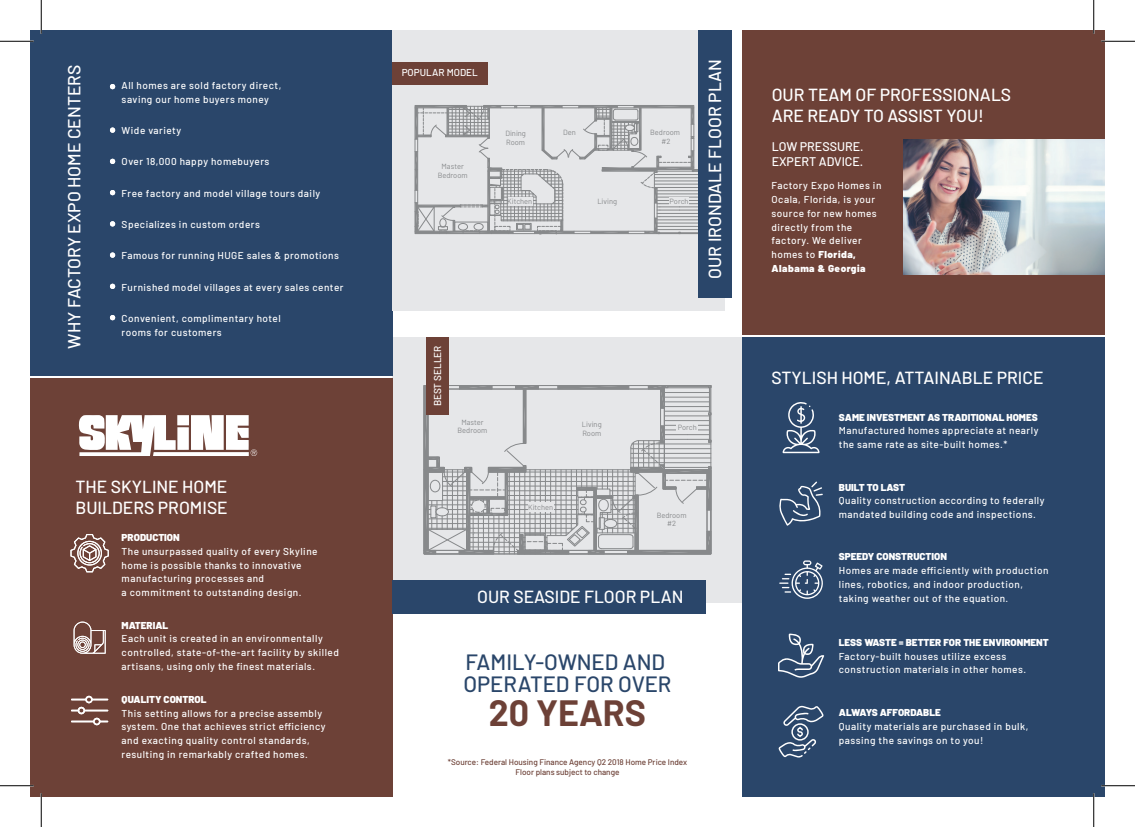
<style>
.page{position:relative;width:1135px;height:827px;background:#fff}
.page>*{position:absolute;margin:0;border:0;box-sizing:border-box;transform-origin:0 0}
.t1{font:700 35.75px "Barlow";color:#6d4137}
.t2{font:500 22.12px/22.1px "Barlow";color:#2a466a}
.t3{font:500 17.5px/21px "Barlow";color:#fff}
.t4{font:500 12.5px/15px "Barlow";color:#fff}
.t5{font:500 10px/13.8px "Barlow";letter-spacing:.05em;color:#fff}
.t6{font:900 10px "Barlow";color:#fff}
.t7{font:500 10px "Barlow";color:#fff}
.t8{font:500 8.12px/9.8px "Barlow";color:#6d4137;text-align:center}
.t9{font:7.5px/8.8px "Barlow";color:#87898b;text-align:center}
.s1{font-weight:900}
.s2{font-weight:700}
</style>
<div class="page">
<div style="left:392px;top:337px;width:351px;height:265px;background:#e6e7e9"></div>
<div style="left:743px;top:337px;width:362px;height:459px;background:#2a466a"></div>
<div style="left:743px;top:30px;width:362px;height:304px;background:#6d4137"></div>
<div style="left:30px;top:377px;width:362px;height:419px;background:#6d4137"></div>
<div style="left:30px;top:30px;width:362px;height:345px;background:#2a466a"></div>
<img style="left:903px;top:140px;width:202px;height:134px">
<svg style="left:110px;top:84px;width:5px;height:5px"></svg>
<svg style="left:110px;top:127px;width:5px;height:6px"></svg>
<svg style="left:110px;top:159px;width:5px;height:5px"></svg>
<svg style="left:110px;top:190px;width:5px;height:5px"></svg>
<svg style="left:110px;top:252px;width:5px;height:6px"></svg>
<svg style="left:110px;top:221px;width:5px;height:5px"></svg>
<svg style="left:110px;top:284px;width:5px;height:5px"></svg>
<svg style="left:110px;top:315px;width:5px;height:5px"></svg>
<div style="left:392px;top:580px;width:313px;height:33px;background:#2a466a"></div>
<svg style="left:778px;top:633px;width:46px;height:44px"></svg>
<svg style="left:779px;top:560px;width:44px;height:39px"></svg>
<svg style="left:779px;top:481px;width:44px;height:44px"></svg>
<svg style="left:778px;top:705px;width:46px;height:52px"></svg>
<svg style="left:783px;top:402px;width:36px;height:51px"></svg>
<svg style="left:74px;top:621px;width:32px;height:32px"></svg>
<svg style="left:71px;top:695px;width:37px;height:30px"></svg>
<svg style="left:70px;top:534px;width:39px;height:38px"></svg>
<div style="left:392px;top:30px;width:332px;height:281px;background:#e6e7e9"></div>
<div style="left:392px;top:62px;width:96px;height:22px;background:#6d4137"></div>
<svg style="left:79px;top:415px;width:178px;height:41px"></svg>
<svg style="left:415px;top:105px;width:283px;height:129px"></svg>
<div style="left:698px;top:30px;width:33px;height:268px;background:#2a466a"></div>
<svg style="left:424px;top:385px;width:287px;height:169px"></svg>
<div style="left:676px;top:423px;width:22px;height:9px;background:#e6e7e9"></div>
<div style="left:528px;top:502px;width:26px;height:10px;background:#e6e7e9"></div>
<div style="left:427px;top:337px;width:22px;height:78px;background:#6d4137"></div>
<hr style="left:0;top:40px;width:34px;height:2px;background:#fff">
<hr style="left:1101px;top:40px;width:34px;height:2px;background:#fff">
<hr style="left:40px;top:0;width:2px;height:34px;background:#fff">
<hr style="left:40px;top:793px;width:2px;height:34px;background:#fff">
<hr style="left:0;top:41px;width:34px;height:1px;background:#000">
<hr style="left:1101px;top:41px;width:34px;height:1px;background:#000">
<hr style="left:0;top:785px;width:34px;height:1px;background:#000">
<hr style="left:1101px;top:785px;width:34px;height:1px;background:#000">
<hr style="left:41px;top:0;width:1px;height:34px;background:#000">
<hr style="left:41px;top:793px;width:1px;height:34px;background:#000">
<hr style="left:1093px;top:0;width:1px;height:34px;background:#000">
<hr style="left:1093px;top:793px;width:1px;height:34px;background:#000">
<h3 class="t3" style="left:62px;top:348px;width:285px;rotate:-90deg">WHY FACTORY EXPO HOME CENTERS</h3>
<p class="t5" style="left:122px;top:78px;width:161px">All homes are sold factory direct, saving our home buyers money</p>
<p class="t5" style="left:122px;top:123px;width:61px">Wide variety</p>
<p class="t5" style="left:122px;top:154px;width:149px">Over 18,000 happy homebuyers</p>
<p class="t5" style="left:122px;top:185px;width:200px">Free factory and model village tours daily</p>
<p class="t5" style="left:122px;top:217px;width:140px">Specializes in custom orders</p>
<p class="t5" style="left:122px;top:248px;width:219px">Famous for running HUGE sales &amp; promotions</p>
<p class="t5" style="left:122px;top:279px;width:223px">Furnished model villages at every sales center</p>
<p class="t5" style="left:122px;top:310px;width:161px">Convenient, complimentary hotel rooms for customers</p>
<h3 class="t3" style="left:75px;top:474px;width:154px">THE SKYLINE HOME<br>BUILDERS PROMISE</h3>
<p class="t6" style="left:122px;top:530px;width:60px">PRODUCTION</p>
<p class="t5" style="left:122px;top:543px;width:197px">The unsurpassed quality of every Skyline home is possible thanks to innovative manufacturing processes and<br>a commitment to outstanding design.</p>
<p class="t6" style="left:122px;top:617px;width:48px">MATERIAL</p>
<p class="t5" style="left:122px;top:631px;width:219px">Each unit is created in an environmentally controlled, state-of-the-art facility by skilled artisans, using only the finest materials.</p>
<p class="t6" style="left:122px;top:691px;width:86px">QUALITY CONTROL</p>
<p class="t5" style="left:122px;top:705px;width:205px">This setting allows for a precise assembly system. One that achieves strict efficiency and exacting quality control standards, resulting in remarkably crafted homes.</p>
<p class="t7" style="left:402px;top:65px;width:78px">POPULAR MODEL</p>
<p class="t9" style="left:438px;top:161px;width:31px">Master<br>Bedroom</p>
<p class="t9" style="left:505px;top:129px;width:22px">Dining</p>
<p class="t9" style="left:563px;top:127px;width:14px">Den</p>
<p class="t9" style="left:506px;top:137px;width:20px">Room</p>
<p class="t9" style="left:650px;top:127px;width:31px">Bedroom #2</p>
<p class="t9" style="left:597px;top:196px;width:21px">Living</p>
<p class="t9" style="left:507px;top:197px;width:27px">Kitchen</p>
<p class="t9" style="left:670px;top:196px;width:21px">Porch</p>
<h3 class="t3" style="left:703px;top:279px;width:221px;rotate:-90deg">OUR IRONDALE FLOOR PLAN</h3>
<p class="t7" style="left:430px;top:406px;width:63px;rotate:-90deg">BEST SELLER</p>
<p class="t9" style="left:457px;top:417px;width:31px">Master<br>Bedroom</p>
<p class="t9" style="left:582px;top:419px;width:21px;text-align:left">Living<br>Room</p>
<p class="t9" style="left:678px;top:422px;width:21px">Porch</p>
<p class="t9" style="left:528px;top:502px;width:27px">Kitchen</p>
<p class="t9" style="left:657px;top:510px;width:31px">Bedroom #2</p>
<h3 class="t3" style="left:477px;top:584px;width:208px">OUR SEASIDE FLOOR PLAN</h3>
<h2 class="t2" style="left:463px;top:649px;width:210px">FAMILY-OWNED AND<br>OPERATED FOR OVER</h2>
<h1 class="t1" style="left:489px;top:686px;width:159px">20 YEARS</h1>
<p class="t8" style="left:448px;top:756px;width:241px">*Source: Federal Housing Finance Agency Q2 2018 Home Price Index<br>Floor plans subject to change</p>
<h3 class="t3" style="left:772px;top:83px;width:241px">OUR TEAM OF PROFESSIONALS<br>ARE READY TO ASSIST YOU!</h3>
<p class="t4" style="left:772px;top:138px;width:94px">LOW PRESSURE.<br>EXPERT ADVICE.</p>
<p class="t5" style="left:771px;top:178px;width:111px">Factory Expo Homes in<br>Ocala, Florida, is your source for new homes directly from the factory. We deliver homes to <span class="s1">Florida,<br>Alabama &amp; Georgia</span></p>
<h3 class="t3" style="left:771px;top:366px;width:273px">STYLISH HOME, ATTAINABLE PRICE</h3>
<p class="t6" style="left:839px;top:409px;width:200px">SAME INVESTMENT AS TRADITIONAL HOMES</p>
<p class="t5" style="left:839px;top:423px;width:201px">Manufactured homes appreciate at nearly the same rate as site-built homes.*</p>
<p class="t6" style="left:839px;top:479px;width:68px">BUILT TO LAST</p>
<p class="t5" style="left:839px;top:493px;width:207px">Quality construction according to federally mandated building code and inspections.</p>
<p class="t6" style="left:839px;top:549px;width:110px">SPEEDY CONSTRUCTION</p>
<p class="t5" style="left:839px;top:563px;width:211px">Homes are made efficiently with production lines, robotics, and indoor production, taking weather out of the equation.</p>
<p class="t5" style="left:839px;top:634px;width:211px"><span class="s1">LESS WASTE</span> <span class="s2">=</span> <span class="s1">BETTER FOR THE ENVIRONMENT<br></span>Factory-built houses utilize excess construction materials in other homes.</p>
<p class="t6" style="left:839px;top:705px;width:103px">ALWAYS AFFORDABLE</p>
<p class="t5" style="left:839px;top:718px;width:191px">Quality materials are purchased in bulk, passing the savings on to you!</p>
</div>
